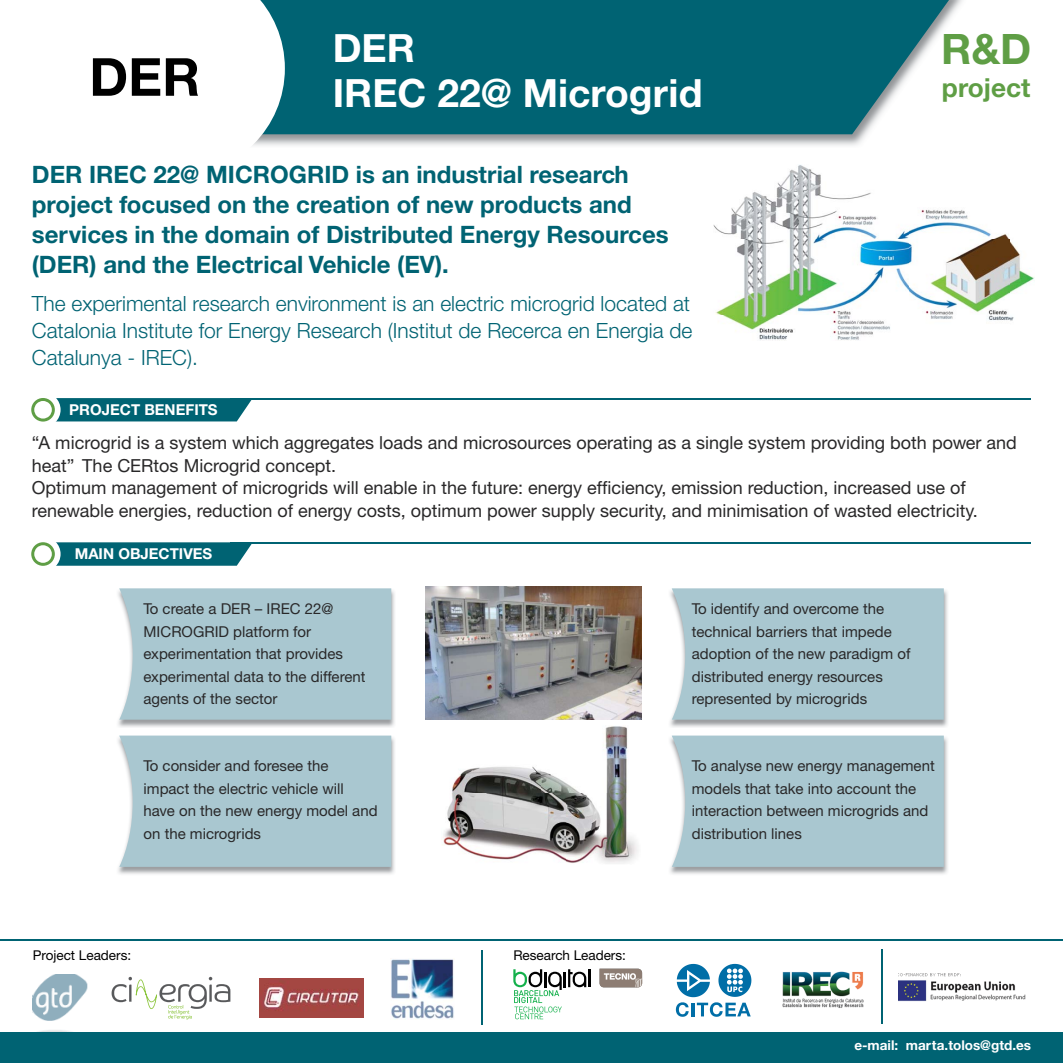
<style>
.page{position:relative;width:1063px;height:1063px;background:#fff}
.page>*{position:absolute;margin:0;border:0;box-sizing:border-box;transform-origin:0 0}
.t1{font:700 52.5px "Helvetica Neue CE";color:#000}
.t2{font:700 42px "Helvetica Neue CE";color:#5f9e45}
.t3{font:700 39px "Helvetica Neue CE";color:#fff}
.t4{font:700 26.25px "Helvetica Neue CE";color:#5f9e45}
.t5{font:700 24px/30px "Helvetica Neue CE";color:#006373}
.t6{font:300 21px/27px "Helvetica Neue CE";color:#006373;text-align:justify}
.t7{font:18px/22.5px "Helvetica Neue CE";color:#292829}
.t8{font:15px/22.5px "Helvetica Neue CE";color:#292829}
.t9{font:700 15px "Helvetica Neue CE";color:#fff}
.t10{font:13.5px "Helvetica Neue CE";color:#000}
.t11{font:700 13.5px "Helvetica Neue CE";color:#fff}
</style>
<div class="page">
<img style="left:285px;top:0;width:678px;height:146px">
<svg style="left:285px;top:0;width:664px;height:134px;background:#106c7b"></svg>
<svg style="left:253px;top:0;width:32px;height:146px"></svg>
<hr style="left:230px;top:542px;width:801px;height:2px;background:#006373">
<hr style="left:230px;top:398px;width:801px;height:2px;background:#006373">
<hr style="left:0;top:939px;width:1063px;height:1px;background:#006373">
<svg style="left:31px;top:542px;width:221px;height:24px;background:#287b85"></svg>
<svg style="left:31px;top:398px;width:221px;height:24px;background:#287b85"></svg>
<hr style="left:481px;top:950px;width:2px;height:75px;background:#006373">
<img style="left:713px;top:165px;width:321px;height:175px">
<img style="left:670px;top:590px;width:278px;height:137px">
<div style="left:672px;top:588px;width:272px;height:132px;background:#a9c7d0"></div>
<img style="left:670px;top:737px;width:278px;height:137px">
<div style="left:672px;top:736px;width:272px;height:131px;background:#a9c7d0"></div>
<img style="left:118px;top:589px;width:277px;height:138px">
<div style="left:119px;top:588px;width:272px;height:132px;background:#a9c7d0"></div>
<img style="left:118px;top:736px;width:277px;height:138px">
<div style="left:119px;top:736px;width:272px;height:131px;background:#a9c7d0"></div>
<img style="left:443px;top:726px;width:195px;height:138px">
<img style="left:426px;top:587px;width:216px;height:133px">
<svg style="left:112px;top:977px;width:118px;height:42px"></svg>
<img style="left:33px;top:974px;width:55px;height:58px">
<img style="left:260px;top:979px;width:103px;height:39px">
<img style="left:391px;top:959px;width:63px;height:60px">
<img style="left:782px;top:971px;width:82px;height:37px">
<svg style="left:676px;top:964px;width:75px;height:53px"></svg>
<svg style="left:513px;top:969px;width:77px;height:50px"></svg>
<svg style="left:600px;top:969px;width:42px;height:18px"></svg>
<div style="left:0;top:1032px;width:1063px;height:31px;background:#006373"></div>
<hr style="left:881px;top:949px;width:1px;height:75px;background:#006373">
<img style="left:898px;top:973px;width:128px;height:28px">
<h1 class="t1" style="left:89px;top:45px;width:112px">DER</h1>
<h3 class="t3" style="left:333px;top:24px;width:84px">DER</h3>
<h3 class="t3" style="left:333px;top:69px;width:371px">IREC 22@ Microgrid</h3>
<h3 class="t5" style="left:32px;top:159px;width:638px">DER IREC 22@ MICROGRID is an industrial research project focused on the creation of new products and services in the domain of Distributed Energy Resources (DER) and the Electrical Vehicle (EV).</h3>
<h3 class="t6" style="left:32px;top:290px;width:662px">The experimental research environment is an electric microgrid located at Catalonia Institute for Energy Research (Institut de Recerca en Energia de Catalunya - IREC).</h3>
<p class="t9" style="left:69px;top:400px;width:150px">PROJECT BENEFITS</p>
<h2 class="t2" style="left:941px;top:23px;width:92px">R&amp;D</h2>
<h3 class="t4" style="left:942px;top:72px;width:90px">project</h3>
<p class="t7" style="left:32px;top:432px;width:987px">“A microgrid is a system which aggregates loads and microsources operating as a single system providing both power and heat” The CERtos Microgrid concept.<br>Optimum management of microgrids will enable in the future: energy efficiency, emission reduction, increased use of renewable energies, reduction of energy costs, optimum power supply security, and minimisation of wasted electricity.</p>
<p class="t9" style="left:75px;top:545px;width:139px">MAIN OBJECTIVES</p>
<p class="t8" style="left:144px;top:598px;width:223px">To create a DER – IREC 22@<br>MICROGRID platform for experimentation that provides experimental data to the different agents of the sector</p>
<p class="t8" style="left:692px;top:598px;width:220px">To identify and overcome the technical barriers that impede adoption of the new paradigm of distributed energy resources represented by microgrids</p>
<p class="t8" style="left:144px;top:755px;width:236px">To consider and foresee the impact the electric vehicle will have on the new energy model and on the microgrids</p>
<p class="t8" style="left:692px;top:755px;width:244px">To analyse new energy management models that take into account the interaction between microgrids and distribution lines</p>
<p class="t10" style="left:33px;top:947px;width:100px">Project Leaders:</p>
<p class="t10" style="left:513px;top:947px;width:114px">Research Leaders:</p>
<p class="t11" style="left:854px;top:1037px;width:178px">e-mail: marta.tolos@gtd.es</p>
</div>
